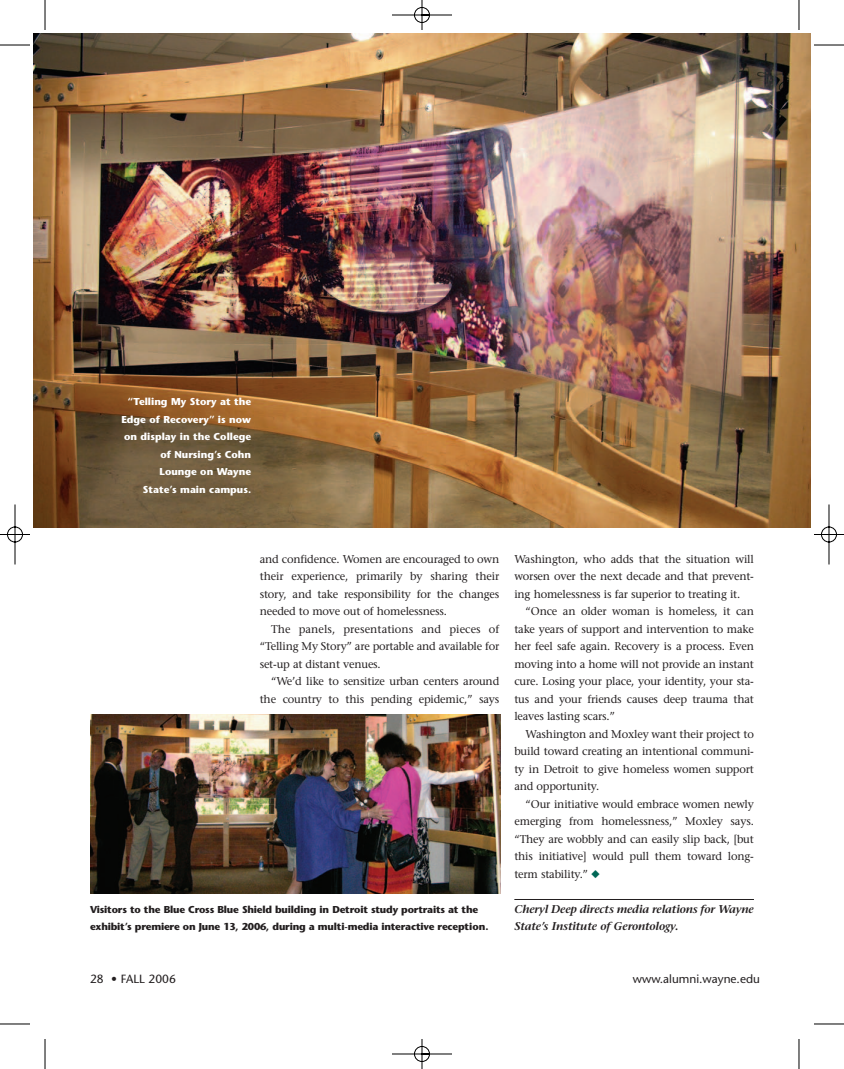
<style>
.page{position:relative;width:844px;height:1069px;background:#fff}
.page>*{position:absolute;margin:0;border:0;box-sizing:border-box;transform-origin:0 0}
.t1{font:11.88px "Stone Sans";color:#231f20}
.t2{font:11.25px "Stone Serif";letter-spacing:-.015em;color:#231f20}
.t3{font:italic 600 11.25px/17.5px "Stone Serif";letter-spacing:-.02em;color:#231f20}
.t4{font:11.25px "Stone Serif";letter-spacing:.005em;color:#231f20}
.t5{font:700 10px/17.5px "Stone Sans";letter-spacing:-.02em;color:#231f20}
.t6{font:700 10px/17.5px "Stone Sans";color:#fff;text-align:right}
.s1{color:#006756}
</style>
<div class="page">
<img style="left:0;top:0;width:844px;height:1069px">
<p class="t6" style="left:121px;top:394px;width:131px">“Telling My Story at the<br>Edge of Recovery” is now on display in the College of Nursing’s Cohn<br>Lounge on Wayne<br>State’s main campus.</p>
<p class="t2" style="left:260px;top:554px;width:241px">and confidence. Women are encouraged to own</p>
<p class="t2" style="left:260px;top:572px;width:241px">their experience, primarily by sharing their</p>
<p class="t2" style="left:260px;top:589px;width:241px">story, and take responsibility for the changes</p>
<p class="t2" style="left:260px;top:607px;width:189px">needed to move out of homelessness.</p>
<p class="t4" style="left:271px;top:624px;width:230px">The panels, presentations and pieces of</p>
<p class="t2" style="left:260px;top:642px;width:241px">“Telling My Story” are portable and available for</p>
<p class="t2" style="left:260px;top:659px;width:122px">set-up at distant venues.</p>
<p class="t2" style="left:271px;top:677px;width:230px">“We’d like to sensitize urban centers around</p>
<p class="t2" style="left:260px;top:694px;width:241px">the country to this pending epidemic,” says</p>
<p class="t5" style="left:90px;top:901px;width:400px">Visitors to the Blue Cross Blue Shield building in Detroit study portraits at the exhibit’s premiere on June 13, 2006, during a multi-media interactive reception.</p>
<p class="t2" style="left:514px;top:554px;width:241px">Washington, who adds that the situation will</p>
<p class="t2" style="left:514px;top:572px;width:241px">worsen over the next decade and that prevent-</p>
<p class="t2" style="left:514px;top:589px;width:227px">ing homelessness is far superior to treating it.</p>
<p class="t2" style="left:525px;top:607px;width:230px">“Once an older woman is homeless, it can</p>
<p class="t2" style="left:514px;top:624px;width:241px">take years of support and intervention to make</p>
<p class="t2" style="left:514px;top:642px;width:241px">her feel safe again. Recovery is a process. Even</p>
<p class="t2" style="left:514px;top:659px;width:241px">moving into a home will not provide an instant</p>
<p class="t2" style="left:514px;top:677px;width:241px">cure. Losing your place, your identity, your sta-</p>
<p class="t2" style="left:514px;top:694px;width:241px">tus and your friends causes deep trauma that</p>
<p class="t2" style="left:514px;top:712px;width:102px">leaves lasting scars.”</p>
<p class="t2" style="left:525px;top:729px;width:230px">Washington and Moxley want their project to</p>
<p class="t2" style="left:514px;top:747px;width:241px">build toward creating an intentional communi-</p>
<p class="t2" style="left:514px;top:764px;width:241px">ty in Detroit to give homeless women support</p>
<p class="t2" style="left:514px;top:782px;width:86px">and opportunity.</p>
<p class="t2" style="left:525px;top:799px;width:230px">“Our initiative would embrace women newly</p>
<p class="t2" style="left:514px;top:817px;width:241px">emerging from homelessness,” Moxley says.</p>
<p class="t2" style="left:514px;top:834px;width:241px">“They are wobbly and can easily slip back, [but</p>
<p class="t2" style="left:514px;top:852px;width:241px">this initiative] would pull them toward long-</p>
<p class="t2" style="left:514px;top:869px;width:87px">term stability.” <span class="s1">◆</span></p>
<p class="t3" style="left:514px;top:901px;width:241px">Cheryl Deep directs media relations for Wayne<br>State’s Institute of Gerontology.</p>
<p class="t1" style="left:90px;top:974px;width:87px">28 • FALL 2006</p>
<p class="t1" style="left:633px;top:974px;width:128px">www.alumni.wayne.edu</p>
</div>
